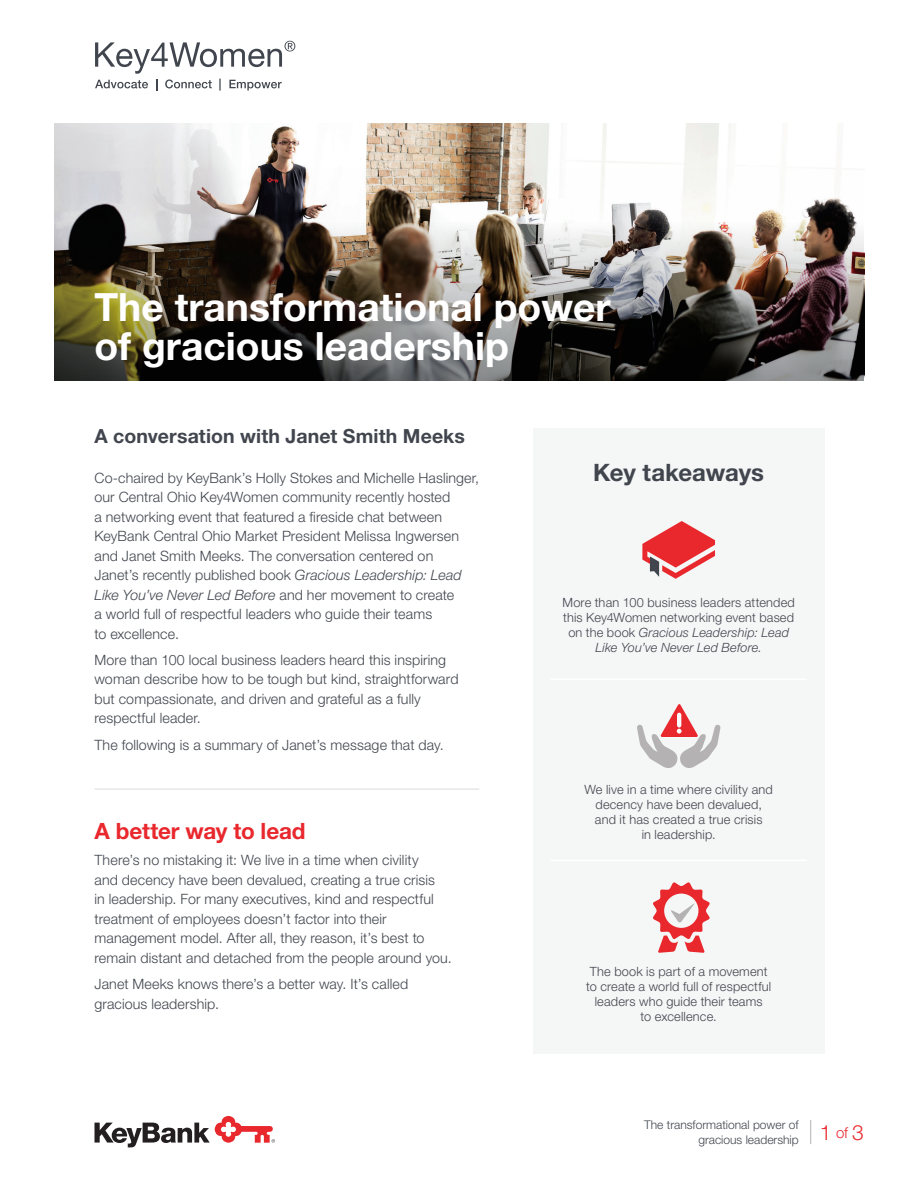
<style>
.page{position:relative;width:918px;height:1188px;background:#fff}
.page>*{position:absolute;margin:0;border:0;box-sizing:border-box;transform-origin:0 0}
.t1{font:700 39px/39px "Helvetica Neue LT Std";color:#fff}
.t2{font:700 24px "Helvetica Neue LT Std";letter-spacing:-.005em;color:#41464e}
.t3{font:700 22.5px "Helvetica Neue LT Std";letter-spacing:-.01em;color:#e9282d}
.t4{font:300 21px "Helvetica Neue LT Std";color:#e9282d}
.body{font:700 19.5px "Helvetica Neue LT Std";letter-spacing:.005em;color:#41464e}
.body-2{font:300 14.25px/19.5px "Helvetica Neue LT Std";letter-spacing:.01em;color:#41464e}
.t5{font:300 12.75px/15px "Helvetica Neue LT Std";letter-spacing:.015em;color:#41464e;text-align:center}
.t6{font:300 12px/15px "Helvetica Neue LT Std";color:#41464e;text-align:right}
.t7{font:500 12px "Helvetica Neue LT Std";color:#41464e}
.s1{font-style:italic}
.s2{font-size:15px}
</style>
<div class="page">
<img style="left:54px;top:123px;width:677px;height:45px">
<img style="left:54px;top:168px;width:810px;height:213px">
<svg style="left:810px;top:1120px;width:1px;height:24px"></svg>
<div style="left:533px;top:429px;width:291px;height:625px;background:#f5f6f6"></div>
<hr style="left:550px;top:678px;width:257px;height:2px;background:#fff">
<hr style="left:550px;top:860px;width:257px;height:1px;background:#fff">
<hr style="left:94px;top:788px;width:385px;height:2px;background:#e6e7e9">
<svg style="left:642px;top:521px;width:73px;height:58px"></svg>
<svg style="left:637px;top:704px;width:84px;height:64px"></svg>
<svg style="left:94px;top:1116px;width:181px;height:31px"></svg>
<svg style="left:653px;top:882px;width:57px;height:71px"></svg>
<svg style="left:95px;top:41px;width:200px;height:50px"></svg>
<p class="t7" style="left:219px;top:77px;width:4px">|</p>
<p class="t1" style="left:94px;top:287px;width:518px">The transformational power of gracious leadership</p>
<p class="body" style="left:94px;top:424px;width:372px">A conversation with Janet Smith Meeks</p>
<p class="body-2" style="left:94px;top:468px;width:386px">Co-chaired by KeyBank’s Holly Stokes and Michelle Haslinger, our Central Ohio Key4Women community recently hosted<br>a networking event that featured a fireside chat between KeyBank Central Ohio Market President Melissa Ingwersen and Janet Smith Meeks. The conversation centered on Janet’s recently published book <span class="s1">Gracious Leadership: Lead Like You’ve Never Led Before</span> and her movement to create<br>a world full of respectful leaders who guide their teams<br>to excellence.</p>
<p class="body-2" style="left:94px;top:650px;width:366px">More than 100 local business leaders heard this inspiring woman describe how to be tough but kind, straightforward but compassionate, and driven and grateful as a fully respectful leader.</p>
<p class="body-2" style="left:94px;top:735px;width:351px">The following is a summary of Janet’s message that day.</p>
<p class="t3" style="left:94px;top:817px;width:213px">A better way to lead</p>
<p class="body-2" style="left:94px;top:850px;width:359px">There’s no mistaking it: We live in a time when civility<br>and decency have been devalued, creating a true crisis<br>in leadership. For many executives, kind and respectful treatment of employees doesn’t factor into their management model. After all, they reason, it’s best to remain distant and detached from the people around you.</p>
<p class="body-2" style="left:94px;top:974px;width:315px">Janet Meeks knows there’s a better way. It’s called gracious leadership.</p>
<p class="t2" style="left:593px;top:457px;width:172px">Key takeaways</p>
<p class="t5" style="left:563px;top:595px;width:234px">More than 100 business leaders attended this Key4Women networking event based on the book <span class="s1">Gracious Leadership: Lead Like You’ve Never Led Before.</span></p>
<p class="t5" style="left:585px;top:781px;width:190px">We live in a time where civility and decency have been devalued, and it has created a true crisis<br>in leadership.</p>
<p class="t5" style="left:586px;top:963px;width:187px">The book is part of a movement to create a world full of respectful leaders who guide their teams<br>to excellence.</p>
<p class="t6" style="left:644px;top:1117px;width:156px">The transformational power of gracious leadership</p>
<p class="t4" style="left:820px;top:1119px;width:46px">1 <span class="s2">of</span> 3</p>
</div>
